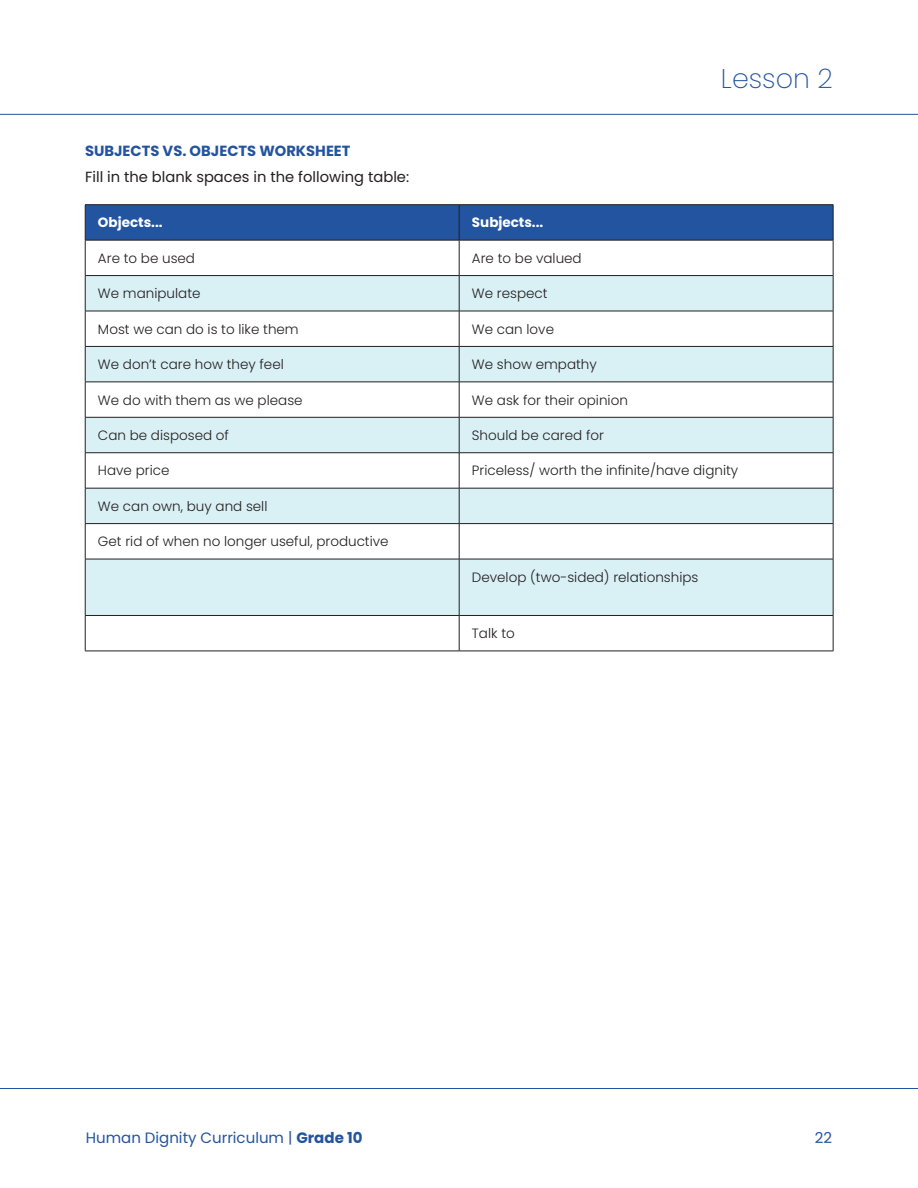
<style>
.page{position:relative;width:918px;height:1188px;background:#fff}
.page>*{position:absolute;margin:0;border:0;box-sizing:border-box;transform-origin:0 0}
.t1{font:200 27px "Poppins";color:#23549f}
.t2{font:15px "Poppins";color:#23549f}
.body{font:14.7px/25.5px "Poppins";color:#231f20}
.t3{font:300 13.5px "Poppins";color:#231f20}
.t4{font:700 13.5px "Poppins";color:#fff}
.s1{font-weight:700;color:#23549f}
.s2{font-weight:700}
</style>
<div class="page">
<hr style="left:0;top:114px;width:918px;height:1px;background:#23549f">
<hr style="left:0;top:1088px;width:918px;height:1px;background:#23549f">
<div style="left:86px;top:205px;width:747px;height:35px;background:#23549f"></div>
<svg style="left:86px;top:276px;width:747px;height:339px;fill:#d9f0f5"></svg>
<hr style="left:85px;top:204px;width:374px;height:1px;background:#231f20">
<hr style="left:85px;top:205px;width:1px;height:35px;background:#231f20">
<hr style="left:459px;top:204px;width:374px;height:1px;background:#231f20">
<hr style="left:459px;top:205px;width:1px;height:35px;background:#231f20">
<hr style="left:833px;top:205px;width:1px;height:35px;background:#231f20">
<hr style="left:85px;top:240px;width:374px;height:1px;background:#231f20">
<hr style="left:85px;top:240px;width:1px;height:35px;background:#231f20">
<hr style="left:459px;top:240px;width:374px;height:1px;background:#231f20">
<hr style="left:459px;top:240px;width:1px;height:35px;background:#231f20">
<hr style="left:833px;top:240px;width:1px;height:35px;background:#231f20">
<hr style="left:459px;top:276px;width:1px;height:35px;background:#231f20">
<hr style="left:85px;top:311px;width:1px;height:35px;background:#231f20">
<hr style="left:459px;top:311px;width:1px;height:35px;background:#231f20">
<hr style="left:833px;top:311px;width:1px;height:35px;background:#231f20">
<hr style="left:459px;top:347px;width:1px;height:35px;background:#231f20">
<hr style="left:85px;top:382px;width:1px;height:35px;background:#231f20">
<hr style="left:459px;top:382px;width:1px;height:35px;background:#231f20">
<hr style="left:833px;top:382px;width:1px;height:35px;background:#231f20">
<hr style="left:459px;top:417px;width:1px;height:36px;background:#231f20">
<hr style="left:85px;top:453px;width:1px;height:35px;background:#231f20">
<hr style="left:459px;top:453px;width:1px;height:35px;background:#231f20">
<hr style="left:833px;top:453px;width:1px;height:35px;background:#231f20">
<hr style="left:459px;top:488px;width:1px;height:35px;background:#231f20">
<hr style="left:85px;top:524px;width:1px;height:35px;background:#231f20">
<hr style="left:459px;top:524px;width:1px;height:35px;background:#231f20">
<hr style="left:833px;top:524px;width:1px;height:35px;background:#231f20">
<hr style="left:459px;top:559px;width:1px;height:56px;background:#231f20">
<hr style="left:85px;top:616px;width:1px;height:35px;background:#231f20">
<hr style="left:459px;top:616px;width:1px;height:35px;background:#231f20">
<hr style="left:833px;top:616px;width:1px;height:35px;background:#231f20">
<hr style="left:85px;top:651px;width:374px;height:1px;background:#231f20">
<hr style="left:459px;top:651px;width:374px;height:1px;background:#231f20">
<hr style="left:85px;top:275px;width:374px;height:1px;background:#231f20">
<hr style="left:85px;top:276px;width:1px;height:35px;background:#231f20">
<hr style="left:459px;top:275px;width:374px;height:1px;background:#231f20">
<hr style="left:833px;top:276px;width:1px;height:35px;background:#231f20">
<hr style="left:85px;top:311px;width:374px;height:1px;background:#231f20">
<hr style="left:459px;top:311px;width:374px;height:1px;background:#231f20">
<hr style="left:85px;top:346px;width:374px;height:1px;background:#231f20">
<hr style="left:85px;top:347px;width:1px;height:35px;background:#231f20">
<hr style="left:459px;top:346px;width:374px;height:1px;background:#231f20">
<hr style="left:833px;top:347px;width:1px;height:35px;background:#231f20">
<hr style="left:85px;top:382px;width:374px;height:1px;background:#231f20">
<hr style="left:459px;top:382px;width:374px;height:1px;background:#231f20">
<hr style="left:85px;top:417px;width:374px;height:1px;background:#231f20">
<hr style="left:85px;top:417px;width:1px;height:36px;background:#231f20">
<hr style="left:459px;top:417px;width:374px;height:1px;background:#231f20">
<hr style="left:833px;top:417px;width:1px;height:36px;background:#231f20">
<hr style="left:85px;top:452px;width:374px;height:1px;background:#231f20">
<hr style="left:459px;top:452px;width:374px;height:1px;background:#231f20">
<hr style="left:85px;top:488px;width:374px;height:1px;background:#231f20">
<hr style="left:85px;top:488px;width:1px;height:35px;background:#231f20">
<hr style="left:459px;top:488px;width:374px;height:1px;background:#231f20">
<hr style="left:833px;top:488px;width:1px;height:35px;background:#231f20">
<hr style="left:85px;top:523px;width:374px;height:1px;background:#231f20">
<hr style="left:459px;top:523px;width:374px;height:1px;background:#231f20">
<hr style="left:85px;top:559px;width:374px;height:1px;background:#231f20">
<hr style="left:85px;top:559px;width:1px;height:56px;background:#231f20">
<hr style="left:459px;top:559px;width:374px;height:1px;background:#231f20">
<hr style="left:833px;top:559px;width:1px;height:56px;background:#231f20">
<hr style="left:85px;top:615px;width:374px;height:1px;background:#231f20">
<hr style="left:459px;top:615px;width:374px;height:1px;background:#231f20">
<h1 class="t1" style="left:721px;top:63px;width:113px">Lesson 2</h1>
<p class="body" style="left:85px;top:138px;width:326px"><span class="s1">SUBJECTS VS. OBJECTS WORKSHEET<br></span>Fill in the blank spaces in the following table:</p>
<p class="t4" style="left:98px;top:215px;width:66px">Objects...</p>
<p class="t4" style="left:472px;top:215px;width:73px">Subjects...</p>
<p class="t3" style="left:98px;top:250px;width:99px">Are to be used</p>
<p class="t3" style="left:472px;top:250px;width:111px">Are to be valued</p>
<p class="t3" style="left:98px;top:286px;width:104px">We manipulate</p>
<p class="t3" style="left:472px;top:286px;width:77px">We respect</p>
<p class="t3" style="left:98px;top:321px;width:202px">Most we can do is to like them</p>
<p class="t3" style="left:472px;top:321px;width:84px">We can love</p>
<p class="t3" style="left:98px;top:357px;width:187px">We don’t care how they feel</p>
<p class="t3" style="left:472px;top:357px;width:126px">We show empathy</p>
<p class="t3" style="left:98px;top:392px;width:206px">We do with them as we please</p>
<p class="t3" style="left:472px;top:392px;width:157px">We ask for their opinion</p>
<p class="t3" style="left:98px;top:427px;width:132px">Can be disposed of</p>
<p class="t3" style="left:472px;top:427px;width:134px">Should be cared for</p>
<p class="t3" style="left:98px;top:463px;width:73px">Have price</p>
<p class="t3" style="left:472px;top:463px;width:268px">Priceless/ worth the infinite/have dignity</p>
<p class="t3" style="left:98px;top:498px;width:171px">We can own, buy and sell</p>
<p class="t3" style="left:98px;top:534px;width:292px">Get rid of when no longer useful, productive</p>
<p class="t3" style="left:472px;top:569px;width:228px">Develop (two-sided) relationships</p>
<p class="t3" style="left:472px;top:626px;width:44px">Talk to</p>
<p class="t2" style="left:86px;top:1129px;width:278px">Human Dignity Curriculum | <span class="s2">Grade 10</span></p>
<p class="t2" style="left:815px;top:1129px;width:19px">22</p>
</div>
